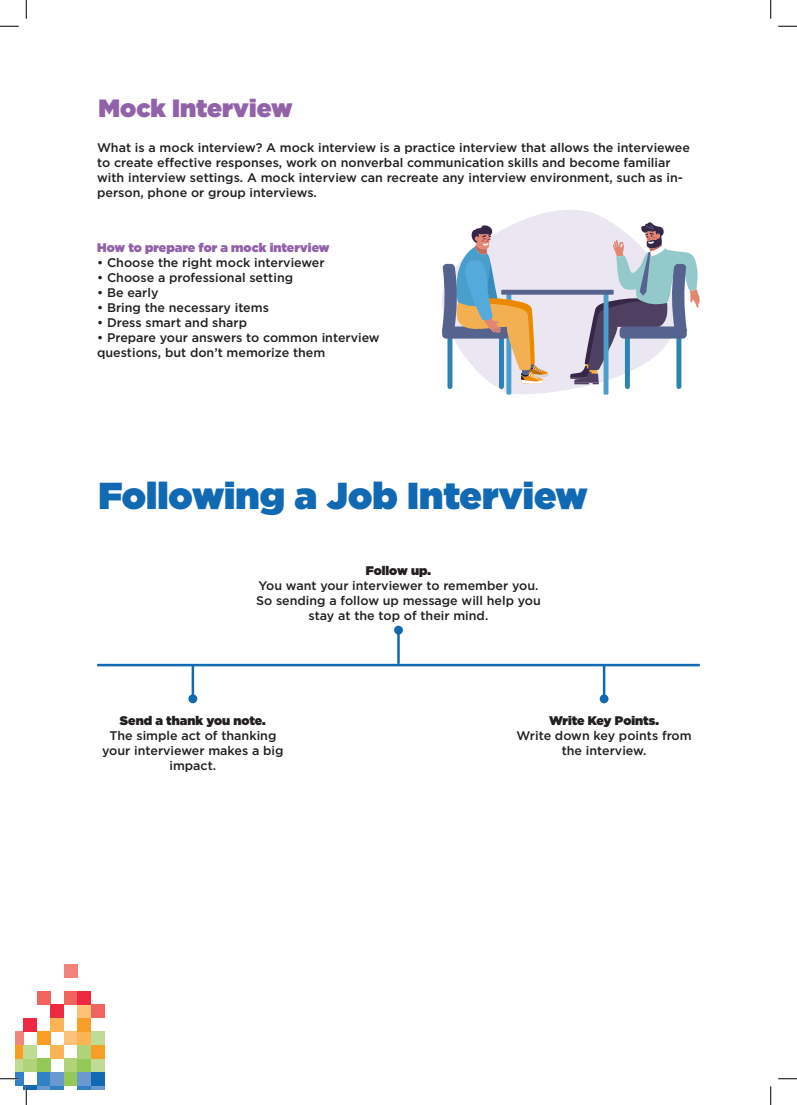
<style>
.page{position:relative;width:797px;height:1105px;background:#fff}
.page>*{position:absolute;margin:0;border:0;box-sizing:border-box;transform-origin:0 0}
.Titles{font:900 37.5px "Gotham";color:#1168b3}
.Subheadings{font:900 25px "Gotham";color:#9262a9}
.Body{font:500 12.5px/15px "Gotham";color:#231f20;text-align:center}
.Body-2{font:900 12.5px "Gotham";color:#231f20}
.Body-3{font:900 12.5px "Gotham";color:#9262a9}
</style>
<div class="page">
<hr style="left:23px;top:1085px;width:14px;height:4px;background:#1168b3">
<svg style="left:37px;top:1085px;width:13px;height:4px"></svg>
<svg style="left:50px;top:1085px;width:14px;height:4px"></svg>
<svg style="left:77px;top:1085px;width:14px;height:4px"></svg>
<svg style="left:91px;top:1085px;width:13px;height:4px"></svg>
<div style="left:16px;top:1072px;width:7px;height:13px;background:#3281c4"></div>
<div style="left:37px;top:1072px;width:13px;height:13px;background:#3281c4"></div>
<div style="left:50px;top:1072px;width:14px;height:13px;background:#6999d0"></div>
<div style="left:64px;top:1072px;width:13px;height:13px;background:#94c857"></div>
<div style="left:77px;top:1072px;width:14px;height:13px;background:#6999d0"></div>
<div style="left:91px;top:1072px;width:13px;height:13px;background:#1168b3"></div>
<div style="left:16px;top:1058px;width:7px;height:14px;background:#bfdc97"></div>
<div style="left:23px;top:1058px;width:14px;height:14px;background:#b0d379"></div>
<div style="left:37px;top:1058px;width:13px;height:14px;background:#94c857"></div>
<div style="left:64px;top:1058px;width:13px;height:14px;background:#b0d379"></div>
<div style="left:77px;top:1058px;width:14px;height:14px;background:#94c857"></div>
<div style="left:91px;top:1058px;width:13px;height:14px;background:#bfdc97"></div>
<div style="left:16px;top:1045px;width:7px;height:13px;background:#f89e26"></div>
<div style="left:23px;top:1045px;width:14px;height:13px;background:#bfdc97"></div>
<div style="left:50px;top:1045px;width:14px;height:13px;background:#fbb454"></div>
<div style="left:77px;top:1045px;width:14px;height:13px;background:#b0d379"></div>
<div style="left:91px;top:1045px;width:13px;height:13px;background:#f89e26"></div>
<div style="left:16px;top:1031px;width:7px;height:14px;background:#f3847c"></div>
<div style="left:37px;top:1031px;width:13px;height:14px;background:#f89e26"></div>
<div style="left:64px;top:1031px;width:13px;height:14px;background:#fdc178"></div>
<div style="left:77px;top:1031px;width:14px;height:14px;background:#fbb454"></div>
<div style="left:91px;top:1031px;width:13px;height:14px;background:#bfdc97"></div>
<div style="left:23px;top:1018px;width:14px;height:13px;background:#ed283f"></div>
<div style="left:50px;top:1018px;width:14px;height:13px;background:#fbb454"></div>
<div style="left:77px;top:1018px;width:14px;height:13px;background:#f89e26"></div>
<div style="left:50px;top:1004px;width:14px;height:14px;background:#ed283f"></div>
<div style="left:77px;top:1004px;width:14px;height:14px;background:#fdc178"></div>
<div style="left:91px;top:1004px;width:13px;height:14px;background:#f1635f"></div>
<div style="left:37px;top:991px;width:13px;height:13px;background:#f1635f"></div>
<div style="left:64px;top:991px;width:13px;height:13px;background:#f1635f"></div>
<div style="left:77px;top:991px;width:14px;height:13px;background:#ed283f"></div>
<div style="left:64px;top:964px;width:13px;height:14px;background:#f3847c"></div>
<svg style="left:519px;top:210px;width:91px;height:12px"></svg>
<svg style="left:442px;top:222px;width:258px;height:173px"></svg>
<hr style="left:97px;top:664px;width:602px;height:2px;background:#1168b3">
<hr style="left:192px;top:665px;width:2px;height:34px;background:#1168b3">
<hr style="left:603px;top:665px;width:2px;height:34px;background:#1168b3">
<hr style="left:397px;top:630px;width:3px;height:34px;background:#1168b3">
<div style="left:188px;top:694px;width:9px;height:9px;background:#1168b3;border-radius:50%"></div>
<div style="left:599px;top:694px;width:9px;height:9px;background:#1168b3;border-radius:50%"></div>
<div style="left:394px;top:626px;width:9px;height:8px;background:#1168b3;border-radius:50%"></div>
<svg style="left:0;top:25px;width:19px;height:2px"></svg>
<svg style="left:778px;top:25px;width:19px;height:2px"></svg>
<svg style="left:0;top:1078px;width:19px;height:1px"></svg>
<svg style="left:778px;top:1078px;width:19px;height:1px"></svg>
<svg style="left:25px;top:0;width:2px;height:19px"></svg>
<svg style="left:25px;top:1086px;width:2px;height:19px"></svg>
<svg style="left:770px;top:0;width:1px;height:19px"></svg>
<svg style="left:770px;top:1086px;width:1px;height:19px"></svg>
<p class="Subheadings" style="left:98px;top:90px;width:196px">Mock Interview</p>
<p class="Body" style="left:97px;top:140px;width:594px;text-align:left">What is a mock interview? A mock interview is a practice interview that allows the interviewee to create effective responses, work on nonverbal communication skills and become familiar with interview settings. A mock interview can recreate any interview environment, such as in&shy;person, phone or group interviews.</p>
<p class="Body-3" style="left:97px;top:239px;width:234px">How to prepare for a mock interview</p>
<p class="Body" style="left:97px;top:255px;width:229px">• Choose the right mock interviewer</p>
<p class="Body" style="left:97px;top:270px;width:197px">• Choose a professional setting</p>
<p class="Body" style="left:97px;top:285px;width:63px">• Be early</p>
<p class="Body" style="left:97px;top:300px;width:173px">• Bring the necessary items</p>
<p class="Body" style="left:97px;top:315px;width:151px">• Dress smart and sharp</p>
<p class="Body" style="left:97px;top:330px;width:284px;text-align:left">• Prepare your answers to common interview questions, but don’t memorize them</p>
<p class="Titles" style="left:98px;top:469px;width:491px">Following a Job Interview</p>
<p class="Body-2" style="left:366px;top:561px;width:67px">Follow up.</p>
<p class="Body" style="left:256px;top:578px;width:286px">You want your interviewer to remember you.<br>So sending a follow up message will help you stay at the top of their mind.</p>
<p class="Body-2" style="left:120px;top:711px;width:147px">Send a thank you note.</p>
<p class="Body" style="left:102px;top:728px;width:183px">The simple act of thanking your interviewer makes a big impact.</p>
<p class="Body-2" style="left:549px;top:711px;width:111px">Write Key Points.</p>
<p class="Body" style="left:516px;top:728px;width:177px">Write down key points from the interview.</p>
</div>
